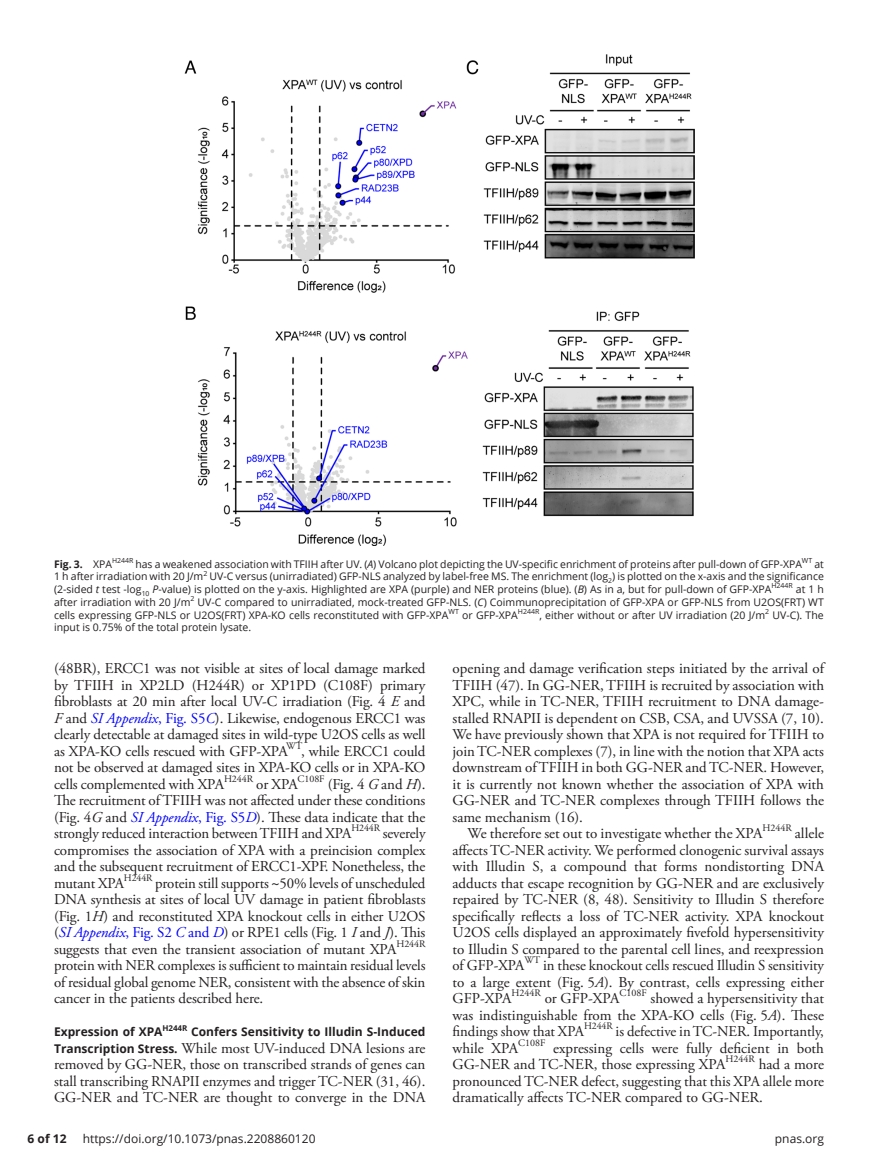
<style>
.page{position:relative;width:878px;height:1175px;background:#fff}
.page>*{position:absolute;margin:0;border:0;box-sizing:border-box;transform-origin:0 0}
.t1{font:15px/16.5px "Adobe Garamond Pro";color:#231f20;text-align:justify}
.t2{font:700 12px "Open Sans";color:#231f20}
.t3{font:12px "Open Sans";color:#231f20}
.t4{font:10.5px/12.8px "Open Sans";color:#231f20}
.t5{font:700 10.5px "Open Sans";color:#231f20}
.t6{font:10.05px "Adobe Garamond Pro";color:#231f20}
.t7{font:700 7.95px "Open Sans";letter-spacing:-.01em;color:#231f20}
.t8{font:7.05px "Open Sans";color:#231f20}
.s1{font-weight:400}
.s2{font-style:italic}
.s3{font-style:italic;color:#00f}
.s4{color:#00f}
.s5{font-family:"STIX"}
.s6{font-family:"Open Sans";font-weight:700;font-size:12px}
</style>
<div class="page">
<img style="left:184px;top:54px;width:510px;height:491px">
<p class="t5" style="left:54px;top:556px;width:59px">Fig. 3. <span class="s1">XPA</span></p>
<p class="t8" style="left:112px;top:555px;width:23px">H244R</p>
<p class="t4" style="left:135px;top:557px;width:667px">has a weakened association with TFIIH after UV. (<span class="s2">A</span>) Volcano plot depicting the UV-specific enrichment of proteins after pull-down of GFP-XPA</p>
<p class="t8" style="left:801px;top:555px;width:12px">WT</p>
<p class="t4" style="left:814px;top:557px;width:11px">at</p>
<p class="t4" style="left:54px;top:570px;width:151px">1 h after irradiation with 20 J/m</p>
<p class="t8" style="left:203px;top:568px;width:5px">2</p>
<p class="t4" style="left:54px;top:570px;width:771px;text-indent:155px">UV-C versus (unirradiated) GFP-NLS analyzed by label-free MS. The enrichment (log<sub>2</sub>) is plotted on the x-axis and the significance (2-sided <span class="s2">t</span> test -log<sub>10</sub> <span class="s2">P</span>-value) is plotted on the y-axis. Highlighted are XPA (purple) and NER proteins (blue). (<span class="s2">B</span>) As in a, but for pull-down of GFP-XPA</p>
<p class="t8" style="left:771px;top:581px;width:23px">H244R</p>
<p class="t4" style="left:795px;top:583px;width:29px">at 1 h</p>
<p class="t4" style="left:54px;top:595px;width:138px">after irradiation with 20 J/m</p>
<p class="t8" style="left:190px;top:593px;width:5px">2</p>
<p class="t4" style="left:54px;top:595px;width:771px;text-indent:143px">UV-C compared to unirradiated, mock-treated GFP-NLS. (<span class="s2">C</span>) Coimmunoprecipitation of GFP-XPA or GFP-NLS from U2OS(FRT) WT cells expressing GFP-NLS or U2OS(FRT) XPA-KO cells reconstituted with GFP-XPA</p>
<p class="t8" style="left:448px;top:606px;width:12px">WT</p>
<p class="t4" style="left:462px;top:608px;width:57px">or GFP-XPA</p>
<p class="t8" style="left:517px;top:606px;width:23px">H244R</p>
<p class="t4" style="left:539px;top:608px;width:227px">, either without or after UV irradiation (20 J/m</p>
<p class="t8" style="left:765px;top:606px;width:5px">2</p>
<p class="t4" style="left:772px;top:608px;width:53px">UV-C). The</p>
<p class="t4" style="left:54px;top:621px;width:199px">input is 0.75% of the total protein lysate.</p>
<p class="t1" style="left:54px;top:660px;width:373px">(48BR), ERCC1 was not visible at sites of local damage marked by TFIIH in XP2LD (H244R) or XP1PD (C108F) primary fibroblasts at 20 min after local UV-C irradiation (Fig. 4 <span class="s2">E</span> and <span class="s2">F</span> and <span class="s3">SI Appendix</span><span class="s4">, Fig. S5</span><span class="s3">C</span>). Likewise, endogenous ERCC1 was clearly detectable at damaged sites in wild-type U2OS cells as well as XPA-KO cells rescued with GFP-XPA</p>
<p class="t6" style="left:286px;top:739px;width:18px">WT</p>
<p class="t1" style="left:54px;top:743px;width:373px;text-indent:247px">, while ERCC1 could not be observed at damaged sites in XPA-KO cells or in XPA-KO cells complemented with XPA</p>
<p class="t6" style="left:224px;top:772px;width:31px">H244R</p>
<p class="t6" style="left:297px;top:772px;width:28px">C108F</p>
<p class="t1" style="left:54px;top:776px;width:373px;text-indent:273px">(Fig. 4 <span class="s2">G</span> and <span class="s2">H</span>).<br>The recruitment of TFIIH was not affected under these conditions (Fig. 4<span class="s2">G</span> and <span class="s3">SI Appendix</span><span class="s4">, Fig. S5</span><span class="s3">D</span>). These data indicate that the strongly reduced interaction between TFIIH and XPA</p>
<p class="t1" style="left:256px;top:776px;width:43px">or XPA</p>
<p class="t6" style="left:351px;top:822px;width:30px">H244R</p>
<p class="t1" style="left:54px;top:825px;width:373px;text-indent:329px">severely compromises the association of XPA with a preincision complex and the subsequent recruitment of ERCC1-XPF. Nonetheless, the mutant XPA</p>
<p class="t6" style="left:124px;top:871px;width:30px">H244R</p>
<p class="t1" style="left:54px;top:875px;width:373px;text-indent:101px">protein still supports <span class="s5">~</span>50% levels of unscheduled DNA synthesis at sites of local UV damage in patient fibroblasts (Fig. 1<span class="s2">H</span>) and reconstituted XPA knockout cells in either U2OS (<span class="s3">SI Appendix</span><span class="s4">, Fig. S2</span> <span class="s3">C</span> <span class="s4">and</span> <span class="s3">D</span>) or RPE1 cells (Fig. 1 <span class="s2">I</span> and <span class="s2">J</span>). This suggests that even the transient association of mutant XPA</p>
<p class="t6" style="left:396px;top:937px;width:31px">H244R</p>
<p class="t1" style="left:54px;top:957px;width:373px">protein with NER complexes is sufficient to maintain residual levels of residual global genome NER, consistent with the absence of skin cancer in the patients described here.</p>
<p class="t2" style="left:54px;top:1023px;width:110px">Expression of XPA</p>
<p class="t7" style="left:162px;top:1022px;width:26px">H244R</p>
<p class="t2" style="left:191px;top:1023px;width:236px">Confers Sensitivity to Illudin S-Induced</p>
<p class="t1" style="left:54px;top:1040px;width:373px"><span class="s6">Transcription Stress.</span> While most UV-induced DNA lesions are removed by GG-NER, those on transcribed strands of genes can stall transcribing RNAPII enzymes and trigger TC-NER (31, 46).<br>GG-NER and TC-NER are thought to converge in the DNA</p>
<p class="t1" style="left:452px;top:660px;width:373px">opening and damage verification steps initiated by the arrival of</p>
<p class="t1" style="left:452px;top:677px;width:373px">TFIIH (47). In GG-NER, TFIIH is recruited by association with</p>
<p class="t1" style="left:452px;top:693px;width:373px">XPC, while in TC-NER, TFIIH recruitment to DNA damage-</p>
<p class="t1" style="left:452px;top:710px;width:373px">stalled RNAPII is dependent on CSB, CSA, and UVSSA (7, 10).</p>
<p class="t1" style="left:452px;top:726px;width:373px">We have previously shown that XPA is not required for TFIIH to</p>
<p class="t1" style="left:452px;top:743px;width:372px">join TC-NER complexes (7), in line with the notion that XPA acts</p>
<p class="t1" style="left:452px;top:759px;width:373px">downstream of TFIIH in both GG-NER and TC-NER. However,</p>
<p class="t1" style="left:452px;top:776px;width:373px">it is currently not known whether the association of XPA with</p>
<p class="t1" style="left:452px;top:792px;width:373px">GG-NER and TC-NER complexes through TFIIH follows the</p>
<p class="t1" style="left:452px;top:809px;width:132px">same mechanism (16).</p>
<p class="t1" style="left:467px;top:825px;width:296px">We therefore set out to investigate whether the XPA</p>
<p class="t6" style="left:762px;top:822px;width:31px">H244R</p>
<p class="t1" style="left:452px;top:825px;width:373px;text-indent:342px">allele affects TC-NER activity. We performed clonogenic survival assays with Illudin S, a compound that forms nondistorting DNA adducts that escape recognition by GG-NER and are exclusively repaired by TC-NER (8, 48). Sensitivity to Illudin S therefore specifically reflects a loss of TC-NER activity. XPA knockout U2OS cells displayed an approximately fivefold hypersensitivity to Illudin S compared to the parental cell lines, and reexpression of GFP-XPA</p>
<p class="t6" style="left:524px;top:954px;width:17px">WT</p>
<p class="t1" style="left:452px;top:957px;width:373px;text-indent:91px">in these knockout cells rescued Illudin S sensitivity to a large extent (Fig. 5<span class="s2">A</span>). By contrast, cells expressing either GFP-XPA</p>
<p class="t6" style="left:511px;top:987px;width:31px">H244R</p>
<p class="t6" style="left:619px;top:987px;width:29px">C108F</p>
<p class="t1" style="left:452px;top:990px;width:373px;text-indent:198px">showed a hypersensitivity that was indistinguishable from the XPA-KO cells (Fig. 5<span class="s2">A</span>). These findings show that XPA</p>
<p class="t1" style="left:544px;top:990px;width:76px">or GFP-XPA</p>
<p class="t6" style="left:583px;top:1020px;width:30px">H244R</p>
<p class="t1" style="left:615px;top:1023px;width:210px">is defective in TC-NER. Importantly,</p>
<p class="t1" style="left:452px;top:1040px;width:67px">while XPA</p>
<p class="t6" style="left:518px;top:1036px;width:29px">C108F</p>
<p class="t1" style="left:452px;top:1040px;width:373px;text-indent:100px">expressing cells were fully deficient in both<br>GG-NER and TC-NER, those expressing XPA</p>
<p class="t6" style="left:725px;top:1053px;width:31px">H244R</p>
<p class="t1" style="left:452px;top:1056px;width:373px;text-indent:306px">had a more pronounced TC-NER defect, suggesting that this XPA allele more dramatically affects TC-NER compared to GG-NER.</p>
<p class="t2" style="left:28px;top:1130px;width:40px">6 of 12</p>
<p class="t3" style="left:83px;top:1130px;width:234px">https://doi.org/10.1073/pnas.2208860120</p>
<p class="t3" style="left:774px;top:1130px;width:51px">pnas.org</p>
</div>
